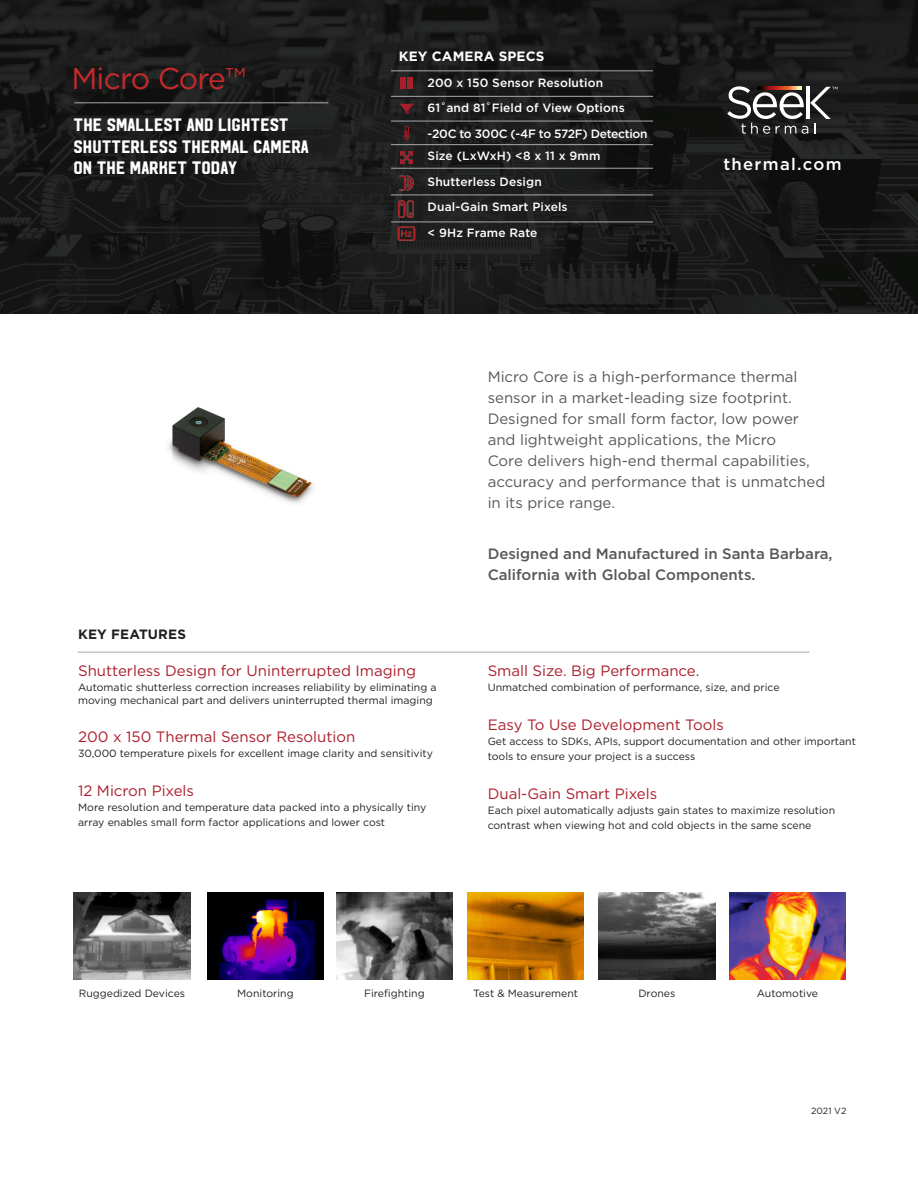
<style>
.page{position:relative;width:918px;height:1188px;background:#fff}
.page>*{position:absolute;margin:0;border:0;box-sizing:border-box;transform-origin:0 0}
.t1{font:30px "Gotham HTF";letter-spacing:-.025em;color:#c62a2c}
.t2{font:18px/21.6px "Hudson NY";color:#fff}
.t3{font:500 16.65px "Gotham HTF";letter-spacing:.08em;color:#fff}
.t4{font:15px/21px "Gotham HTF";color:#57585a}
.t5{font:15px "Gotham HTF";color:#ab1e2c}
.t6{font:500 15px/21px "Gotham HTF";color:#57585a}
.t7{font:700 13.5px "Gotham HTF";letter-spacing:.01em;color:#fff}
.t8{font:700 13.5px "Gotham HTF";letter-spacing:.01em;color:#231f20}
.t9{font:500 12px "Gotham HTF";letter-spacing:.01em;color:#fff}
.t10{font:500 12px "Gotham HTF";letter-spacing:-.025em;color:#fff}
.t11{font:10.5px/15px "Gotham HTF";color:#231f20}
.t12{font:9px "Gotham HTF";color:#231f20}
</style>
<div class="page">
<img style="left:0;top:0;width:918px;height:313px">
<svg style="left:401px;top:77px;width:12px;height:12px"></svg>
<svg style="left:400px;top:104px;width:14px;height:11px"></svg>
<svg style="left:403px;top:126px;width:7px;height:14px"></svg>
<svg style="left:401px;top:151px;width:12px;height:12px"></svg>
<img style="left:396px;top:223px;width:21px;height:21px">
<img style="left:399px;top:200px;width:15px;height:18px">
<img style="left:599px;top:892px;width:116px;height:88px">
<hr style="left:391px;top:168px;width:262px;height:1px;background:#a8a9ad">
<hr style="left:391px;top:195px;width:262px;height:1px;background:#a8a9ad">
<hr style="left:391px;top:144px;width:262px;height:1px;background:#a8a9ad">
<hr style="left:391px;top:121px;width:262px;height:1px;background:#a8a9ad">
<hr style="left:391px;top:96px;width:262px;height:1px;background:#a8a9ad">
<hr style="left:391px;top:71px;width:262px;height:1px;background:#a8a9ad">
<hr style="left:74px;top:102px;width:254px;height:1px;background:#a8a9ad">
<svg style="left:727px;top:86px;width:111px;height:48px"></svg>
<hr style="left:78px;top:652px;width:732px;height:1px;background:#a8a9ad">
<img style="left:397px;top:174px;width:19px;height:18px">
<img style="left:336px;top:892px;width:117px;height:88px">
<img style="left:729px;top:892px;width:117px;height:88px">
<img style="left:467px;top:892px;width:117px;height:88px">
<img style="left:74px;top:892px;width:116px;height:88px">
<img style="left:207px;top:892px;width:117px;height:88px">
<hr style="left:391px;top:222px;width:262px;height:1px;background:#a8a9ad">
<img style="left:168px;top:407px;width:145px;height:97px">
<p class="t1" style="left:71px;top:61px;width:176px">Micro Core™</p>
<p class="t2" style="left:74px;top:114px;width:217px">THE SMALLEST AND LIGHTEST</p>
<p class="t2" style="left:74px;top:135px;width:237px">SHUTTERLESS THERMAL CAMERA<br>ON THE MARKET TODAY</p>
<p class="t7" style="left:399px;top:49px;width:147px">KEY CAMERA SPECS</p>
<p class="t9" style="left:428px;top:76px;width:177px">200 x 150 Sensor Resolution</p>
<p class="t9" style="left:428px;top:101px;width:199px">61˚and 81˚Field of View Options</p>
<p class="t10" style="left:428px;top:127px;width:221px">-20C to 300C (-4F to 572F) Detection</p>
<p class="t9" style="left:428px;top:149px;width:174px">Size (LxWxH) &lt;8 x 11 x 9mm</p>
<p class="t9" style="left:428px;top:175px;width:116px">Shutterless Design</p>
<p class="t9" style="left:428px;top:200px;width:142px">Dual-Gain Smart Pixels</p>
<p class="t9" style="left:428px;top:226px;width:111px">&lt; 9Hz Frame Rate</p>
<p class="t3" style="left:723px;top:155px;width:120px">thermal.com</p>
<p class="t4" style="left:488px;top:366px;width:339px">Micro Core is a high-performance thermal sensor in a market-leading size footprint.<br>Designed for small form factor, low power and lightweight applications, the Micro<br>Core delivers high-end thermal capabilities, accuracy and performance that is unmatched in its price range.</p>
<p class="t6" style="left:488px;top:543px;width:346px">Designed and Manufactured in Santa Barbara,<br>California with Global Components.</p>
<p class="t8" style="left:78px;top:626px;width:109px">KEY FEATURES</p>
<p class="t5" style="left:78px;top:662px;width:339px">Shutterless Design for Uninterrupted Imaging</p>
<p class="t11" style="left:78px;top:680px;width:360px;line-height:13.5px">Automatic shutterless correction increases reliability by eliminating a moving mechanical part and delivers uninterrupted thermal imaging</p>
<p class="t5" style="left:78px;top:728px;width:279px">200 x 150 Thermal Sensor Resolution</p>
<p class="t11" style="left:78px;top:745px;width:356px">30,000 temperature pixels for excellent image clarity and sensitivity</p>
<p class="t5" style="left:78px;top:782px;width:117px">12 Micron Pixels</p>
<p class="t11" style="left:78px;top:799px;width:350px">More resolution and temperature data packed into a physically tiny array enables small form factor applications and lower cost</p>
<p class="t5" style="left:488px;top:662px;width:213px">Small Size. Big Performance.</p>
<p class="t11" style="left:488px;top:679px;width:293px">Unmatched combination of performance, size, and price</p>
<p class="t5" style="left:488px;top:716px;width:238px">Easy To Use Development Tools</p>
<p class="t11" style="left:488px;top:733px;width:370px">Get access to SDKs, APIs, support documentation and other important tools to ensure your project is a success</p>
<p class="t5" style="left:488px;top:785px;width:171px">Dual-Gain Smart Pixels</p>
<p class="t11" style="left:488px;top:802px;width:349px">Each pixel automatically adjusts gain states to maximize resolution contrast when viewing hot and cold objects in the same scene</p>
<p class="t11" style="left:79px;top:986px;width:108px">Ruggedized Devices</p>
<p class="t11" style="left:237px;top:986px;width:58px">Monitoring</p>
<p class="t11" style="left:364px;top:986px;width:62px">Firefighting</p>
<p class="t11" style="left:473px;top:986px;width:106px">Test &amp; Measurement</p>
<p class="t11" style="left:638px;top:986px;width:38px">Drones</p>
<p class="t11" style="left:757px;top:986px;width:63px">Automotive</p>
<p class="t12" style="left:811px;top:1106px;width:37px">2021 V2</p>
</div>
